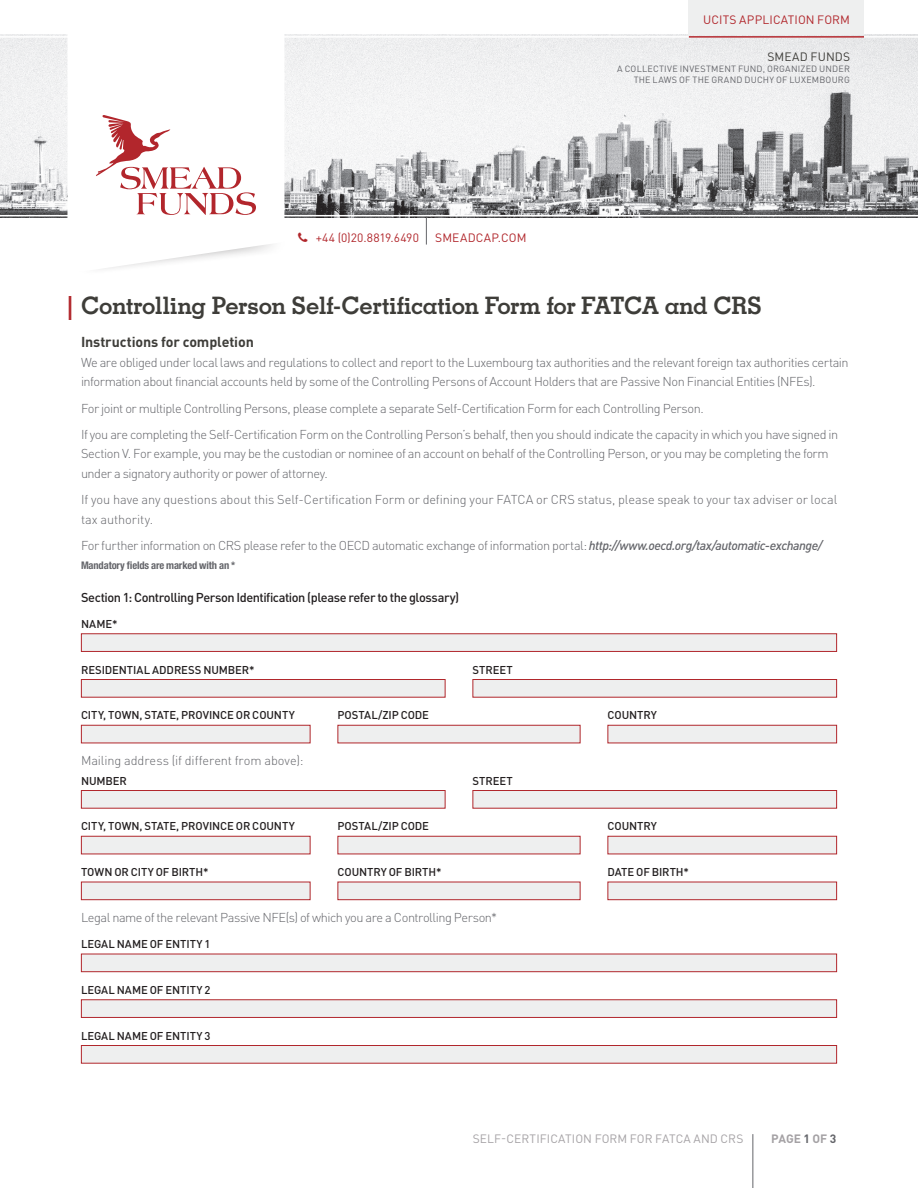
<style>
.page{position:relative;width:918px;height:1188px;background:#fff}
.page>*{position:absolute;margin:0;border:0;box-sizing:border-box;transform-origin:0 0}
.t1{font:700 24px "Memphis LT Std";letter-spacing:-.02em;color:#3e3d39}
.subhead{font:700 14.25px "DIN Pro";letter-spacing:-.01em;color:#3e3d39}
.paragraph{font:300 12.75px/19.5px "DIN Pro";letter-spacing:-.035em;color:#64656a}
.paragraph-2{font:300 12.75px/19.5px "DIN Pro";letter-spacing:-.005em;color:#64656a}
.paragraph-3{font:500 12.75px "DIN Pro";letter-spacing:-.035em;color:#231f20}
.subhead-2{font:300 12.75px "DIN Pro";letter-spacing:-.005em;color:#64656a}
.t2{font:12px "DIN Pro";letter-spacing:.01em;color:#b1272c}
.t3{font:12px "DIN Pro";letter-spacing:.005em;color:#a5a2a5}
.t4{font:12px "DIN Pro";letter-spacing:.01em;color:#3e3d39}
.t5{font:700 12px "DIN Pro";letter-spacing:.005em;color:#a5a2a5}
.paragraph-4{font:500 11.25px "DIN Pro";letter-spacing:-.005em;color:#231f20}
.paragraph-5{font:700 condensed 10.5px "Helvetica Neue LT Std";letter-spacing:-.01em;color:#64656a}
.t6{font:9px/10.5px "DIN Pro";letter-spacing:.02em;color:#64656a;text-align:right}
.s1{color:#b1272c}
.s2{font-weight:500;font-style:italic}
.s3{color:#64656a}
</style>
<div class="page">
<img style="left:0;top:35px;width:918px;height:183px">
<hr style="left:0;top:36px;width:918px;height:2px;background:#fff">
<hr style="left:0;top:215px;width:918px;height:1px;background:#fff">
<svg style="left:67px;top:35px;width:217px;height:234px"></svg>
<hr style="left:752px;top:1134px;width:1px;height:54px;background:#64656a">
<svg style="left:426px;top:218px;width:1px;height:27px"></svg>
<svg style="left:96px;top:115px;width:160px;height:100px"></svg>
<div style="left:689px;top:0;width:175px;height:35px;background:#eeefef"></div>
<hr style="left:689px;top:36px;width:175px;height:2px;background:#b1272c">
<div style="left:81px;top:633px;width:756px;height:19px;background:#eeefef;border:1px solid #b1272c"></div>
<div style="left:81px;top:679px;width:365px;height:19px;background:#eeefef;border:1px solid #b1272c"></div>
<div style="left:472px;top:679px;width:365px;height:19px;background:#eeefef;border:1px solid #b1272c"></div>
<div style="left:81px;top:725px;width:229px;height:18px;background:#eeefef;border:1px solid #b1272c"></div>
<div style="left:338px;top:725px;width:242px;height:18px;background:#eeefef;border:1px solid #b1272c"></div>
<div style="left:608px;top:725px;width:229px;height:18px;background:#eeefef;border:1px solid #b1272c"></div>
<div style="left:81px;top:790px;width:365px;height:19px;background:#eeefef;border:1px solid #b1272c"></div>
<div style="left:472px;top:790px;width:365px;height:19px;background:#eeefef;border:1px solid #b1272c"></div>
<div style="left:81px;top:836px;width:229px;height:18px;background:#eeefef;border:1px solid #b1272c"></div>
<div style="left:338px;top:836px;width:242px;height:18px;background:#eeefef;border:1px solid #b1272c"></div>
<div style="left:608px;top:836px;width:229px;height:18px;background:#eeefef;border:1px solid #b1272c"></div>
<div style="left:81px;top:882px;width:229px;height:18px;background:#eeefef;border:1px solid #b1272c"></div>
<div style="left:338px;top:882px;width:242px;height:18px;background:#eeefef;border:1px solid #b1272c"></div>
<div style="left:608px;top:882px;width:229px;height:18px;background:#eeefef;border:1px solid #b1272c"></div>
<div style="left:81px;top:954px;width:756px;height:18px;background:#eeefef;border:1px solid #b1272c"></div>
<div style="left:81px;top:999px;width:756px;height:19px;background:#eeefef;border:1px solid #b1272c"></div>
<div style="left:81px;top:1045px;width:756px;height:19px;background:#eeefef;border:1px solid #b1272c"></div>
<p class="t2" style="left:703px;top:10px;width:148px">UCITS APPLICATION FORM</p>
<p class="t2" style="left:316px;top:228px;width:105px">+44 (0)20.8819.6490</p>
<p class="t2" style="left:435px;top:228px;width:93px">SMEADCAP.COM</p>
<p class="t4" style="left:767px;top:47px;width:84px">SMEAD FUNDS</p>
<p class="t6" style="left:617px;top:63px;width:234px">A COLLECTIVE INVESTMENT FUND, ORGANIZED UNDER<br>THE LAWS OF THE GRAND DUCHY OF LUXEMBOURG</p>
<p class="t1" style="left:68px;top:291px;width:696px"><span class="s1">|</span> Controlling Person Self-Certification Form for FATCA and CRS</p>
<p class="subhead" style="left:81px;top:330px;width:174px">Instructions for completion</p>
<p class="paragraph" style="left:81px;top:351px;width:769px">We are obliged under local laws and regulations to collect and report to the Luxembourg tax authorities and the relevant foreign tax authorities certain information about financial accounts held by some of the Controlling Persons of Account Holders that are Passive Non Financial Entities (NFEs).</p>
<p class="paragraph" style="left:81px;top:397px;width:624px">For joint or multiple Controlling Persons, please complete a separate Self-Certification Form for each Controlling Person.</p>
<p class="paragraph" style="left:81px;top:423px;width:759px">If you are completing the Self-Certification Form on the Controlling Person’s behalf, then you should indicate the capacity in which you have signed in<br>Section V. For example, you may be the custodian or nominee of an account on behalf of the Controlling Person, or you may be completing the form under a signatory authority or power of attorney.</p>
<p class="paragraph-2" style="left:81px;top:489px;width:758px">If you have any questions about this Self-Certification Form or defining your FATCA or CRS status, please speak to your tax adviser or local tax authority.</p>
<p class="paragraph" style="left:81px;top:534px;width:743px">For further information on CRS please refer to the OECD automatic exchange of information portal: <span class="s2">http://www.oecd.org/tax/automatic-exchange/</span></p>
<p class="paragraph-5" style="left:81px;top:558px;width:156px">Mandatory fields are marked with an *</p>
<p class="paragraph-3" style="left:81px;top:587px;width:380px">Section 1: Controlling Person Identification (please refer to the glossary)</p>
<p class="paragraph-4" style="left:81px;top:615px;width:38px">NAME*</p>
<p class="paragraph-4" style="left:81px;top:660px;width:175px">RESIDENTIAL ADDRESS NUMBER*</p>
<p class="paragraph-4" style="left:472px;top:660px;width:42px">STREET</p>
<p class="paragraph-4" style="left:81px;top:706px;width:215px">CITY, TOWN, STATE, PROVINCE OR COUNTY</p>
<p class="paragraph-4" style="left:337px;top:706px;width:93px">POSTAL/ZIP CODE</p>
<p class="paragraph-4" style="left:607px;top:706px;width:51px">COUNTRY</p>
<p class="subhead-2" style="left:81px;top:751px;width:224px">Mailing address (if different from above):</p>
<p class="paragraph-4" style="left:81px;top:771px;width:47px">NUMBER</p>
<p class="paragraph-4" style="left:472px;top:771px;width:42px">STREET</p>
<p class="paragraph-4" style="left:81px;top:817px;width:215px">CITY, TOWN, STATE, PROVINCE OR COUNTY</p>
<p class="paragraph-4" style="left:337px;top:817px;width:93px">POSTAL/ZIP CODE</p>
<p class="paragraph-4" style="left:607px;top:817px;width:51px">COUNTRY</p>
<p class="paragraph-4" style="left:81px;top:863px;width:129px">TOWN OR CITY OF BIRTH*</p>
<p class="paragraph-4" style="left:337px;top:863px;width:106px">COUNTRY OF BIRTH*</p>
<p class="paragraph-4" style="left:607px;top:863px;width:83px">DATE OF BIRTH*</p>
<p class="paragraph" style="left:81px;top:906px;width:418px">Legal name of the relevant Passive NFE(s) of which you are a Controlling Person*</p>
<p class="paragraph-4" style="left:81px;top:935px;width:131px">LEGAL NAME OF ENTITY 1</p>
<p class="paragraph-4" style="left:81px;top:981px;width:131px">LEGAL NAME OF ENTITY 2</p>
<p class="paragraph-4" style="left:81px;top:1026px;width:131px">LEGAL NAME OF ENTITY 3</p>
<p class="t3" style="left:473px;top:1130px;width:272px">SELF-CERTIFICATION FORM FOR FATCA AND CRS</p>
<p class="t5" style="left:771px;top:1129px;width:67px">PAGE <span class="s3">1</span> OF <span class="s3">3</span></p>
</div>
